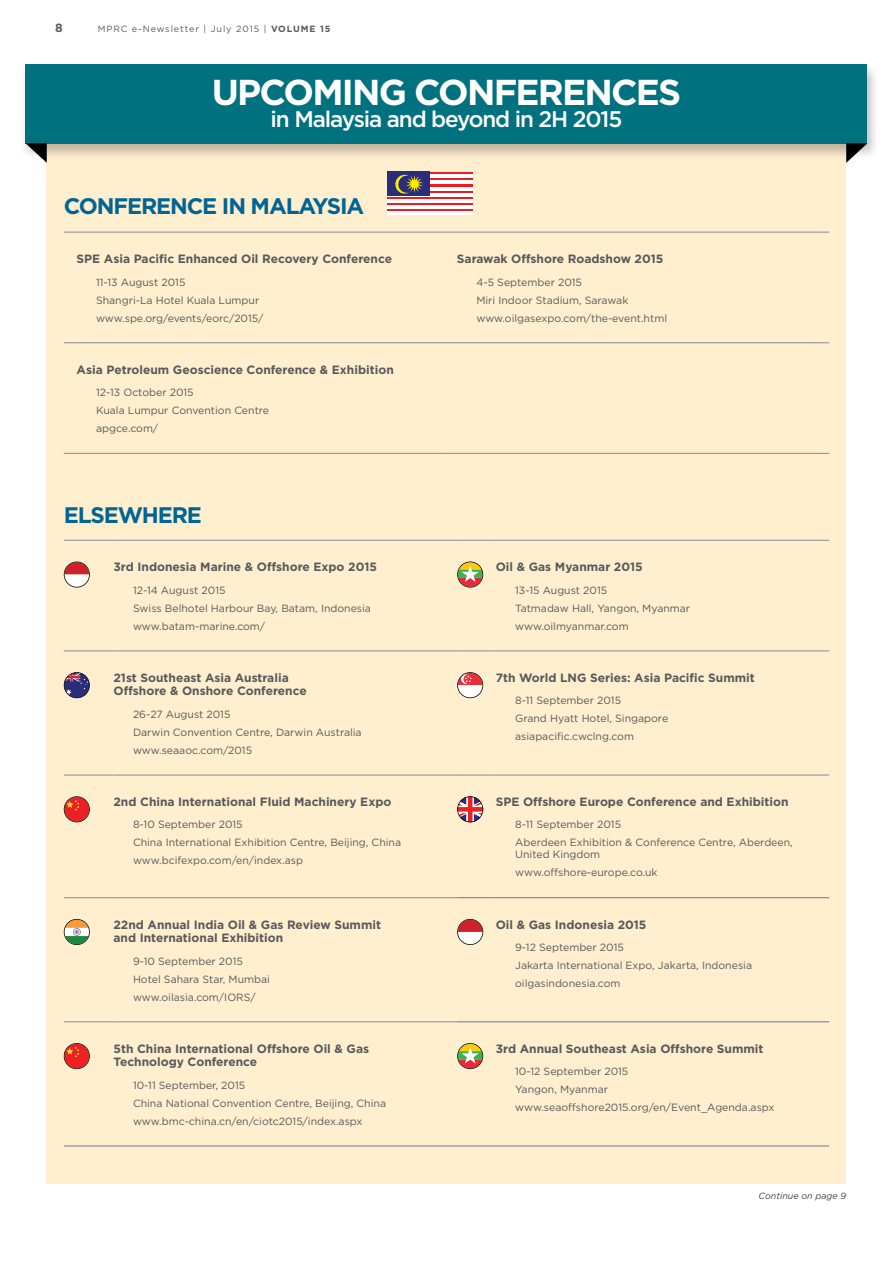
<style>
.page{position:relative;width:893px;height:1263px;background:#fff}
.page>*{position:absolute;margin:0;border:0;box-sizing:border-box;transform-origin:0 0}
.t1{font:700 36px "Gotham";letter-spacing:-.05em;color:#fff}
.t2{font:700 22.5px "Gotham";letter-spacing:-.05em;color:#006594}
.t3{font:500 22.5px "Gotham";letter-spacing:-.05em;color:#fff}
.t4{font:700 12px/13.5px "Gotham";color:#58595b}
.t5{font:10.5px/18px "Gotham";color:#58595b}
.t6{font:9px "Gotham";letter-spacing:.1em;color:#58595b}
.t7{font:italic 9px "Gotham";color:#414042}
.s1{font-weight:700}
</style>
<div class="page">
<div style="left:47px;top:64px;width:799px;height:1119px;background:#ffefcf"></div>
<div style="left:19px;top:63px;width:860px;height:97px;background:#000;opacity:.25"></div>
<div style="left:26px;top:64px;width:841px;height:79px;background:#00717f"></div>
<svg style="left:26px;top:143px;width:21px;height:20px"></svg>
<svg style="left:846px;top:143px;width:21px;height:20px"></svg>
<hr style="left:64px;top:232px;width:380px;height:1px;background:#939598">
<hr style="left:444px;top:232px;width:385px;height:1px;background:#939598">
<hr style="left:64px;top:342px;width:380px;height:1px;background:#939598">
<hr style="left:444px;top:342px;width:385px;height:1px;background:#939598">
<hr style="left:64px;top:453px;width:380px;height:1px;background:#939598">
<hr style="left:444px;top:453px;width:385px;height:1px;background:#939598">
<svg style="left:388px;top:172px;width:85px;height:39px"></svg>
<hr style="left:388px;top:175px;width:85px;height:3px;background:#fff">
<hr style="left:388px;top:181px;width:85px;height:3px;background:#fff">
<hr style="left:388px;top:187px;width:85px;height:3px;background:#fff">
<hr style="left:388px;top:193px;width:85px;height:3px;background:#fff">
<hr style="left:388px;top:199px;width:85px;height:3px;background:#fff">
<hr style="left:388px;top:205px;width:85px;height:3px;background:#fff">
<hr style="left:388px;top:211px;width:85px;height:3px;background:#fff">
<div style="left:388px;top:172px;width:42px;height:24px;background:#2a2d7b"></div>
<svg style="left:395px;top:174px;width:28px;height:20px"></svg>
<hr style="left:457px;top:897px;width:39px;height:1px;background:#79829f">
<hr style="left:496px;top:897px;width:333px;height:1px;background:#79829f">
<hr style="left:457px;top:1021px;width:39px;height:1px;background:#79829f">
<hr style="left:496px;top:1021px;width:333px;height:1px;background:#79829f">
<hr style="left:64px;top:1145px;width:49px;height:1px;background:#79829f">
<hr style="left:113px;top:1145px;width:344px;height:1px;background:#79829f">
<hr style="left:457px;top:1145px;width:39px;height:1px;background:#79829f">
<hr style="left:496px;top:1145px;width:333px;height:1px;background:#79829f">
<hr style="left:64px;top:540px;width:49px;height:1px;background:#939598">
<hr style="left:113px;top:540px;width:344px;height:1px;background:#939598">
<hr style="left:457px;top:540px;width:39px;height:1px;background:#939598">
<hr style="left:496px;top:540px;width:333px;height:1px;background:#939598">
<hr style="left:64px;top:650px;width:49px;height:1px;background:#939598">
<hr style="left:113px;top:650px;width:344px;height:1px;background:#939598">
<hr style="left:457px;top:650px;width:39px;height:1px;background:#939598">
<hr style="left:496px;top:650px;width:333px;height:1px;background:#939598">
<hr style="left:64px;top:774px;width:49px;height:2px;background:#939598">
<hr style="left:113px;top:774px;width:344px;height:2px;background:#939598">
<hr style="left:457px;top:774px;width:39px;height:2px;background:#939598">
<hr style="left:496px;top:774px;width:333px;height:2px;background:#939598">
<hr style="left:64px;top:897px;width:49px;height:1px;background:#939598">
<hr style="left:113px;top:897px;width:344px;height:1px;background:#939598">
<hr style="left:64px;top:1021px;width:49px;height:1px;background:#939598">
<hr style="left:113px;top:1021px;width:344px;height:1px;background:#939598">
<svg style="left:64px;top:561px;width:26px;height:27px"></svg>
<svg style="left:457px;top:561px;width:26px;height:27px"></svg>
<svg style="left:64px;top:672px;width:26px;height:26px"></svg>
<svg style="left:457px;top:672px;width:26px;height:26px"></svg>
<svg style="left:64px;top:796px;width:26px;height:26px"></svg>
<svg style="left:457px;top:796px;width:26px;height:26px"></svg>
<svg style="left:64px;top:919px;width:26px;height:26px"></svg>
<svg style="left:457px;top:919px;width:26px;height:26px"></svg>
<svg style="left:64px;top:1043px;width:26px;height:26px"></svg>
<svg style="left:457px;top:1043px;width:26px;height:26px"></svg>
<p class="t4" style="left:55px;top:21px;width:9px">8</p>
<p class="t6" style="left:98px;top:23px;width:234px">MPRC e-Newsletter | July 2015 | <span class="s1">VOLUME 15</span></p>
<h1 class="t1" style="left:212px;top:68px;width:471px">UPCOMING CONFERENCES</h1>
<h2 class="t3" style="left:271px;top:105px;width:353px">in Malaysia and beyond in 2H 2015</h2>
<h2 class="t2" style="left:64px;top:191px;width:302px">CONFERENCE IN MALAYSIA</h2>
<p class="t4" style="left:77px;top:252px;width:317px">SPE Asia Pacific Enhanced Oil Recovery Conference</p>
<p class="t5" style="left:96px;top:273px;width:169px">11-13 August 2015<br>Shangri-La Hotel Kuala Lumpur www.spe.org/events/eorc/2015/</p>
<p class="t4" style="left:77px;top:363px;width:319px">Asia Petroleum Geoscience Conference &amp; Exhibition</p>
<p class="t5" style="left:96px;top:383px;width:175px">12-13 October 2015<br>Kuala Lumpur Convention Centre apgce.com/</p>
<h2 class="t2" style="left:64px;top:500px;width:140px">ELSEWHERE</h2>
<p class="t4" style="left:113px;top:560px;width:265px">3rd Indonesia Marine &amp; Offshore Expo 2015</p>
<p class="t5" style="left:133px;top:581px;width:240px">12-14 August 2015<br>Swiss Belhotel Harbour Bay, Batam, Indonesia www.batam-marine.com/</p>
<p class="t4" style="left:113px;top:671px;width:195px">21st Southeast Asia Australia<br>Offshore &amp; Onshore Conference</p>
<p class="t5" style="left:133px;top:705px;width:230px">26-27 August 2015<br>Darwin Convention Centre, Darwin Australia www.seaaoc.com/2015</p>
<p class="t4" style="left:113px;top:795px;width:279px">2nd China International Fluid Machinery Expo</p>
<p class="t5" style="left:133px;top:815px;width:270px">8-10 September 2015<br>China International Exhibition Centre, Beijing, China www.bcifexpo.com/en/index.asp</p>
<p class="t4" style="left:113px;top:917px;width:269px">22nd Annual India Oil &amp; Gas Review Summit and International Exhibition</p>
<p class="t5" style="left:133px;top:952px;width:138px">9-10 September 2015<br>Hotel Sahara Star, Mumbai www.oilasia.com/IORS/</p>
<p class="t4" style="left:113px;top:1041px;width:257px">5th China International Offshore Oil &amp; Gas<br>Technology Conference</p>
<p class="t5" style="left:133px;top:1076px;width:255px">10-11 September, 2015<br>China National Convention Centre, Beijing, China www.bmc-china.cn/en/ciotc2015/index.aspx</p>
<p class="t4" style="left:457px;top:252px;width:208px">Sarawak Offshore Roadshow 2015</p>
<p class="t5" style="left:476px;top:273px;width:192px">4-5 September 2015<br>Miri Indoor Stadium, Sarawak www.oilgasexpo.com/the-event.html</p>
<p class="t4" style="left:496px;top:560px;width:149px">Oil &amp; Gas Myanmar 2015</p>
<p class="t5" style="left:515px;top:581px;width:177px">13-15 August 2015<br>Tatmadaw Hall, Yangon, Myanmar www.oilmyanmar.com</p>
<p class="t4" style="left:496px;top:671px;width:261px">7th World LNG Series: Asia Pacific Summit</p>
<p class="t5" style="left:515px;top:691px;width:155px">8-11 September 2015<br>Grand Hyatt Hotel, Singapore asiapacific.cwclng.com</p>
<p class="t4" style="left:496px;top:795px;width:294px">SPE Offshore Europe Conference and Exhibition</p>
<p class="t5" style="left:515px;top:815px;width:279px">8-11 September 2015<br>Aberdeen Exhibition &amp; Conference Centre, Aberdeen,</p>
<p class="t5" style="left:515px;top:845px;width:144px">United Kingdom www.offshore-europe.co.uk</p>
<p class="t4" style="left:496px;top:917px;width:152px">Oil &amp; Gas Indonesia 2015</p>
<p class="t5" style="left:515px;top:938px;width:238px">9-12 September 2015<br>Jakarta International Expo, Jakarta, Indonesia oilgasindonesia.com</p>
<p class="t4" style="left:496px;top:1041px;width:269px">3rd Annual Southeast Asia Offshore Summit</p>
<p class="t5" style="left:515px;top:1062px;width:261px">10-12 September 2015<br>Yangon, Myanmar www.seaoffshore2015.org/en/Event_Agenda.aspx</p>
<p class="t7" style="left:759px;top:1190px;width:89px">Continue on page 9</p>
</div>
